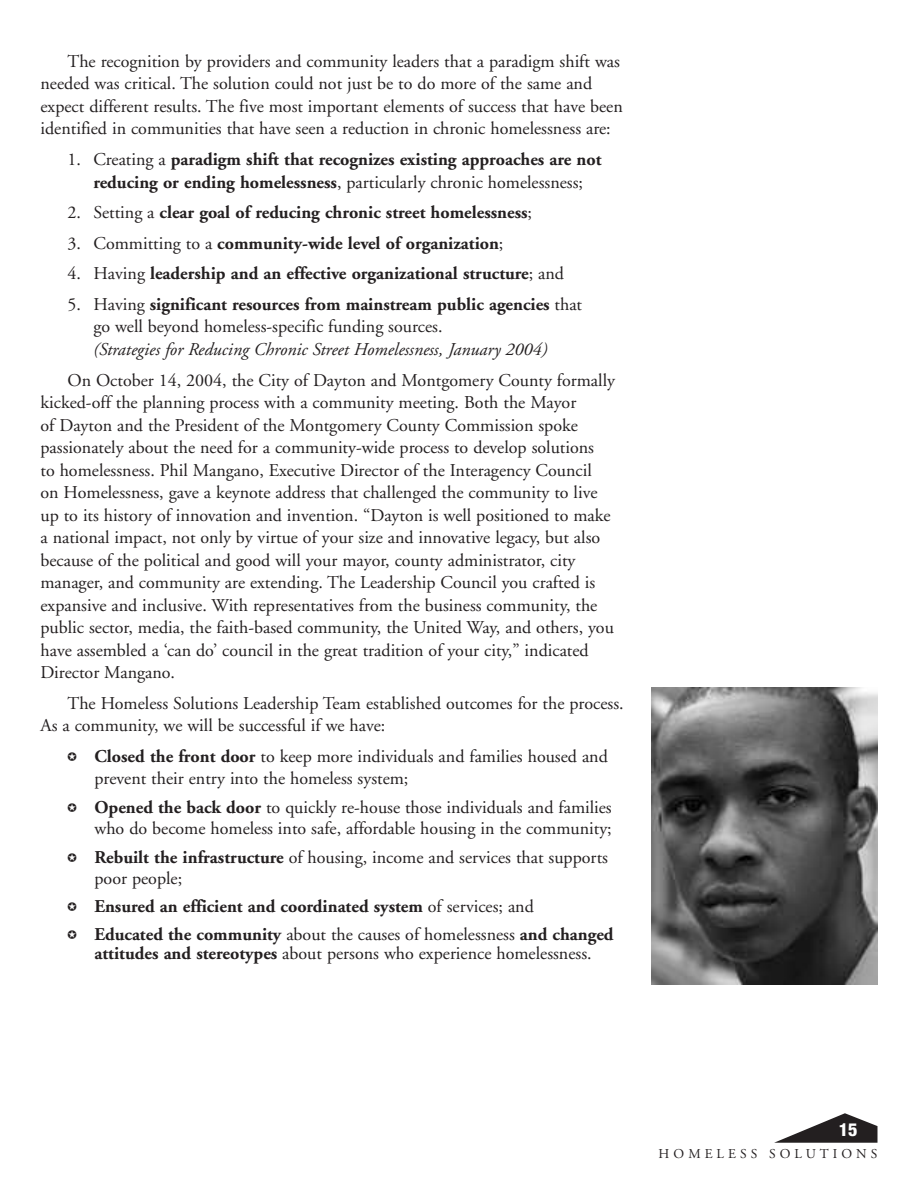
<style>
.page{position:relative;width:918px;height:1188px;background:#fff}
.page>*{position:absolute;margin:0;border:0;box-sizing:border-box;transform-origin:0 0}
.t1{font:18px/22.5px "Adobe Garamond";color:#231f20}
.t2{font:700 18px/22.5px "Adobe Garamond";color:#231f20;text-align:center}
.t3{font:italic 18px "Adobe Garamond";color:#231f20}
.t4{font:800 condensed 18px "Helvetica Neue";color:#fff}
.t5{font:13.5px "Adobe Garamond";letter-spacing:.3em;color:#231f20}
.s1{font-weight:400}
.s2{font-weight:700}
</style>
<div class="page">
<svg style="left:774px;top:1113px;width:104px;height:30px"></svg>
<img style="left:652px;top:687px;width:226px;height:297px">
<p class="t1" style="left:40px;top:52px;width:584px;text-indent:27px">The recognition by providers and community leaders that a paradigm shift was needed was critical. The solution could not just be to do more of the same and expect different results. The five most important elements of success that have been identified in communities that have seen a reduction in chronic homelessness are:</p>
<p class="t2" style="left:68px;top:150px;width:536px"><span class="s1">1. Creating a</span> paradigm shift that recognizes existing approaches are not reducing or ending homelessness<span class="s1">, particularly chronic homelessness;</span></p>
<p class="t2" style="left:67px;top:203px;width:466px"><span class="s1">2. Setting a</span> clear goal of reducing chronic street homelessness<span class="s1">;</span></p>
<p class="t2" style="left:68px;top:233px;width:437px"><span class="s1">3. Committing to a</span> community-wide level of organization<span class="s1">;</span></p>
<p class="t2" style="left:67px;top:264px;width:498px"><span class="s1">4. Having</span> leadership and an effective organizational structure<span class="s1">; and</span></p>
<p class="t1" style="left:93px;top:295px;width:490px;text-indent:-26px">5. Having <span class="s2">significant resources from mainstream public agencies</span> that go well beyond homeless-specific funding sources.</p>
<p class="t3" style="left:93px;top:342px;width:456px">(Strategies for Reducing Chronic Street Homelessness, January 2004)</p>
<p class="t1" style="left:40px;top:370px;width:576px;text-indent:27px">On October 14, 2004, the City of Dayton and Montgomery County formally kicked-off the planning process with a community meeting. Both the Mayor<br>of Dayton and the President of the Montgomery County Commission spoke passionately about the need for a community-wide process to develop solutions<br>to homelessness. Phil Mangano, Executive Director of the Interagency Council<br>on Homelessness, gave a keynote address that challenged the community to live up to its history of innovation and invention. “Dayton is well positioned to make a national impact, not only by virtue of your size and innovative legacy, but also because of the political and good will your mayor, county administrator, city manager, and community are extending. The Leadership Council you crafted is expansive and inclusive. With representatives from the business community, the public sector, media, the faith-based community, the United Way, and others, you have assembled a ‘can do’ council in the great tradition of your city,” indicated Director Mangano.</p>
<p class="t1" style="left:41px;top:693px;width:585px;text-indent:27px">The Homeless Solutions Leadership Team established outcomes for the process.<br>As a community, we will be successful if we have:</p>
<p class="t1" style="left:94px;top:746px;width:515px"><span class="s2">Closed the front door</span> to keep more individuals and families housed and prevent their entry into the homeless system;</p>
<p class="t1" style="left:94px;top:799px;width:519px;line-height:21px"><span class="s2">Opened the back door</span> to quickly re-house those individuals and families who do become homeless into safe, affordable housing in the community;</p>
<p class="t1" style="left:94px;top:849px;width:515px;line-height:21px"><span class="s2">Rebuilt the infrastructure</span> of housing, income and services that supports poor people;</p>
<p class="t2" style="left:94px;top:894px;width:521px;line-height:27.6px;text-align:left">Ensured an efficient and coordinated system <span class="s1">of services; and<br></span>Educated the community <span class="s1">about the causes of homelessness</span> and changed</p>
<p class="t1" style="left:94px;top:944px;width:499px"><span class="s2">attitudes and stereotypes</span> about persons who experience homelessness.</p>
<p class="t4" style="left:839px;top:1123px;width:20px">15</p>
<p class="t5" style="left:659px;top:1149px;width:220px">HOMELESS SOLUTIONS</p>
</div>
